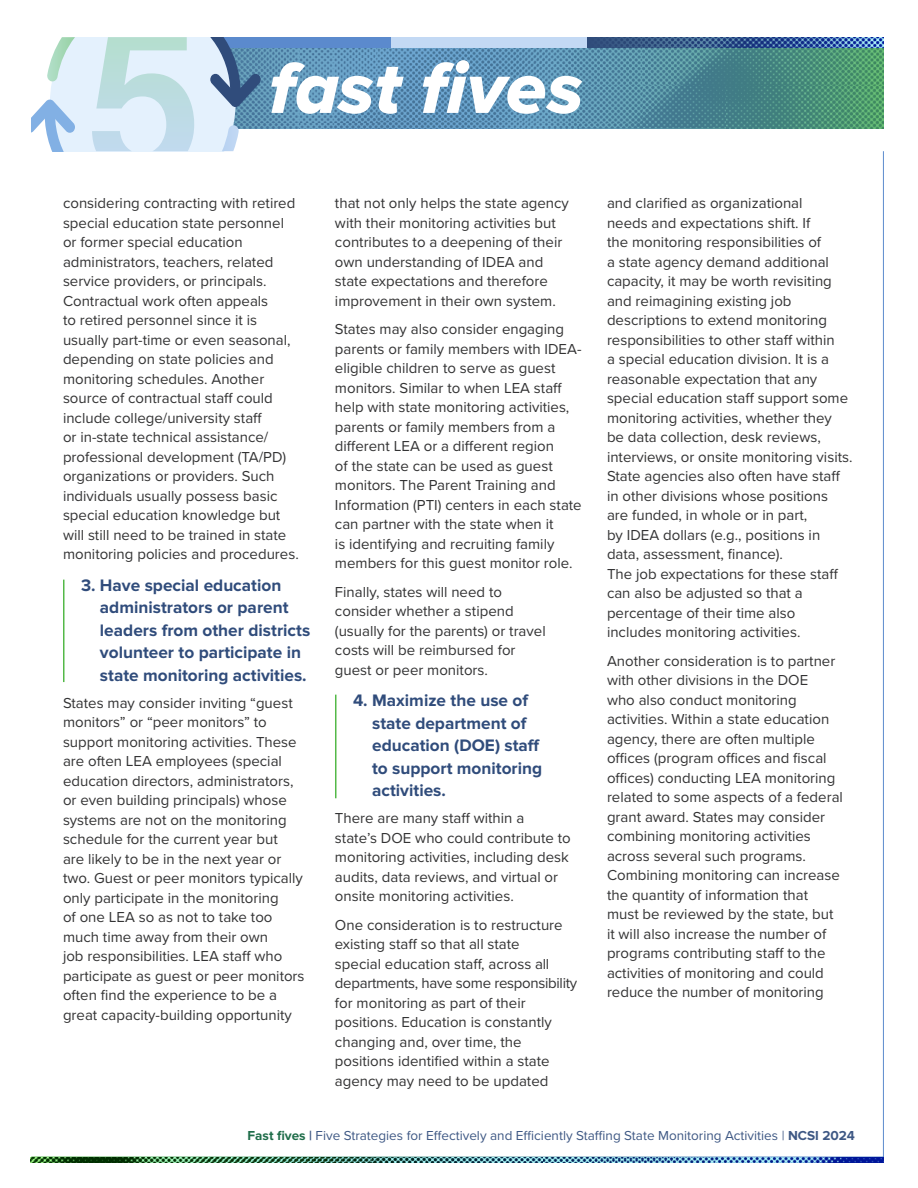
<style>
.page{position:relative;width:918px;height:1188px;background:#fff}
.page>*{position:absolute;margin:0;border:0;box-sizing:border-box;transform-origin:0 0}
.t1{font:75px "Proxima Nova Extrabld It";color:#fff}
.t2{font:700 17.25px/22.5px "Proxima Nova";color:#304c7b}
.t3{font:15px/19.5px "Proxima Nova";color:#333334}
.t4{font:13.5px "Proxima Nova";color:#3e5884}
.s1{font-weight:700;color:#1f6d4a}
.s2{font-weight:700}
</style>
<div class="page">
<svg style="left:261px;top:48px;width:623px;height:80px;background:#5590a2"></svg>
<div style="left:207px;top:37px;width:203px;height:11px;background:#5b8acd"></div>
<div style="left:391px;top:37px;width:196px;height:11px;background:#c3d9f4"></div>
<svg style="left:587px;top:37px;width:297px;height:11px;background:#3b5f97"></svg>
<img style="left:31px;top:1157px;width:853px;height:6px">
<svg style="left:31px;top:37px;width:230px;height:114px;background:#c4dae7"></svg>
<hr style="left:63px;top:580px;width:1px;height:102px;background:#54b948">
<hr style="left:335px;top:695px;width:1px;height:103px;background:#54b948">
<h1 class="t1" style="left:269px;top:45px;width:316px">fast fives</h1>
<p class="t3" style="left:63px;top:193px;width:237px">considering contracting with retired special education state personnel or former special education administrators, teachers, related service providers, or principals.<br>Contractual work often appeals<br>to retired personnel since it is usually part-time or even seasonal, depending on state policies and monitoring schedules. Another source of contractual staff could include college/university staff<br>or in-state technical assistance/ professional development (TA/PD) organizations or providers. Such individuals usually possess basic special education knowledge but will still need to be trained in state monitoring policies and procedures.</p>
<h2 class="t2" style="left:100px;top:574px;width:212px;text-indent:-19px">3. Have special education administrators or parent leaders from other districts volunteer to participate in state monitoring activities.</h2>
<p class="t3" style="left:63px;top:693px;width:243px">States may consider inviting “guest monitors” or “peer monitors” to support monitoring activities. These are often LEA employees (special education directors, administrators, or even building principals) whose systems are not on the monitoring schedule for the current year but<br>are likely to be in the next year or two. Guest or peer monitors typically only participate in the monitoring<br>of one LEA so as not to take too much time away from their own<br>job responsibilities. LEA staff who participate as guest or peer monitors often find the experience to be a great capacity-building opportunity</p>
<p class="t3" style="left:335px;top:193px;width:236px">that not only helps the state agency with their monitoring activities but contributes to a deepening of their own understanding of IDEA and state expectations and therefore improvement in their own system.</p>
<p class="t3" style="left:335px;top:319px;width:248px">States may also consider engaging parents or family members with IDEA&shy;eligible children to serve as guest monitors. Similar to when LEA staff help with state monitoring activities, parents or family members from a different LEA or a different region<br>of the state can be used as guest monitors. The Parent Training and Information (PTI) centers in each state can partner with the state when it<br>is identifying and recruiting family members for this guest monitor role.</p>
<p class="t3" style="left:335px;top:582px;width:212px">Finally, states will need to consider whether a stipend (usually for the parents) or travel costs will be reimbursed for guest or peer monitors.</p>
<h2 class="t2" style="left:372px;top:690px;width:172px;text-indent:-19px">4. Maximize the use of state department of education (DOE) staff to support monitoring activities.</h2>
<p class="t3" style="left:335px;top:808px;width:237px">There are many staff within a<br>state’s DOE who could contribute to monitoring activities, including desk audits, data reviews, and virtual or onsite monitoring activities.</p>
<p class="t3" style="left:335px;top:915px;width:244px">One consideration is to restructure existing staff so that all state<br>special education staff, across all departments, have some responsibility for monitoring as part of their positions. Education is constantly changing and, over time, the positions identified within a state agency may need to be updated</p>
<p class="t3" style="left:607px;top:193px;width:247px">and clarified as organizational<br>needs and expectations shift. If<br>the monitoring responsibilities of<br>a state agency demand additional capacity, it may be worth revisiting and reimagining existing job descriptions to extend monitoring responsibilities to other staff within<br>a special education division. It is a reasonable expectation that any special education staff support some monitoring activities, whether they be data collection, desk reviews, interviews, or onsite monitoring visits.<br>State agencies also often have staff in other divisions whose positions are funded, in whole or in part,<br>by IDEA dollars (e.g., positions in data, assessment, finance).<br>The job expectations for these staff can also be adjusted so that a percentage of their time also includes monitoring activities.</p>
<p class="t3" style="left:607px;top:651px;width:237px">Another consideration is to partner with other divisions in the DOE<br>who also conduct monitoring activities. Within a state education agency, there are often multiple offices (program offices and fiscal offices) conducting LEA monitoring related to some aspects of a federal grant award. States may consider combining monitoring activities across several such programs.<br>Combining monitoring can increase the quantity of information that must be reviewed by the state, but it will also increase the number of programs contributing staff to the activities of monitoring and could reduce the number of monitoring</p>
<p class="t4" style="left:248px;top:1126px;width:609px"><span class="s1">Fast fives</span> <span class="s2">|</span> Five Strategies for Effectively and Efficiently Staffing State Monitoring Activities | <span class="s2">NCSI 2024</span></p>
</div>
